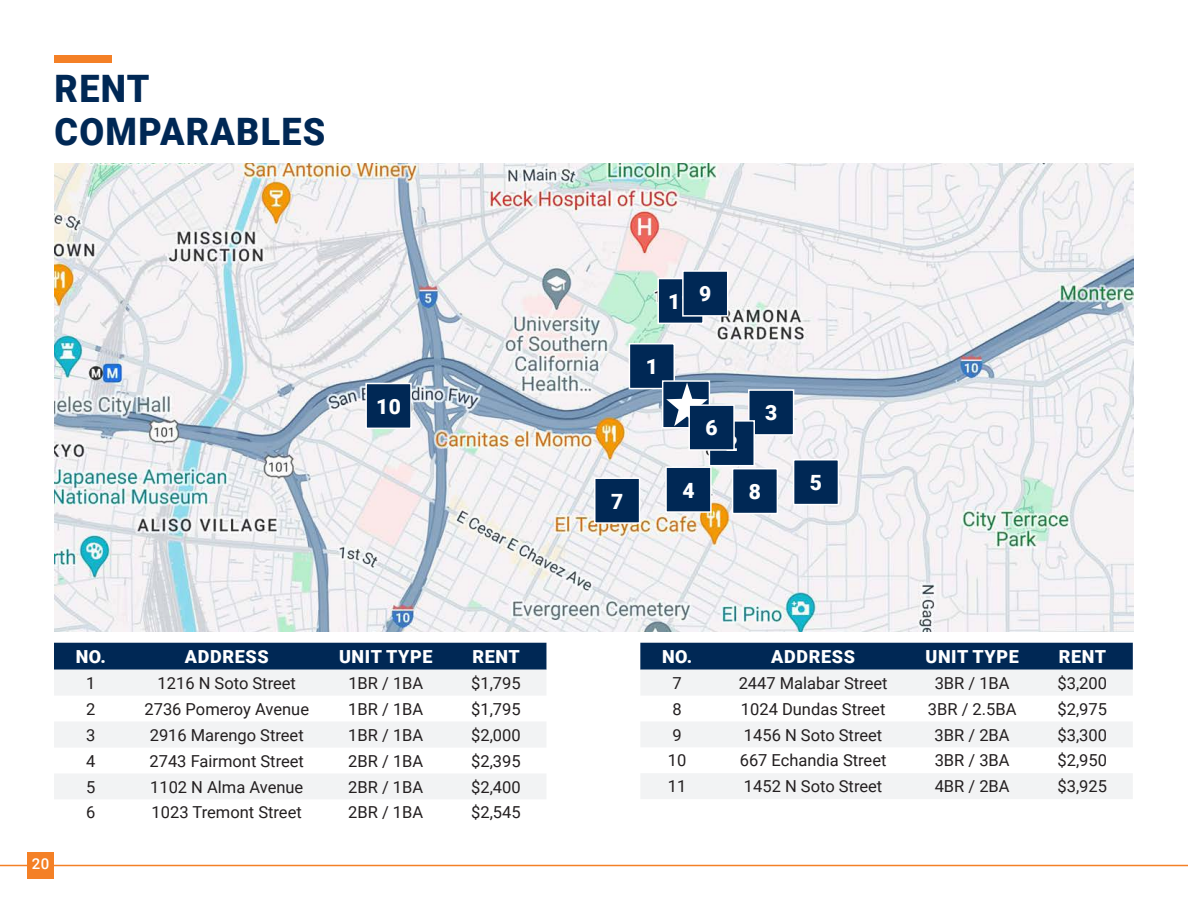
<style>
.page{position:relative;width:1188px;height:918px;background:#fff}
.page>*{position:absolute;margin:0;border:0;box-sizing:border-box;transform-origin:0 0}
.Page_Title_Bold{font:900 37.8px "Roboto";letter-spacing:.035em;color:#002855;scale:.95 1}
.Comps_-_Header{font:900 21px "Roboto";color:#fff}
.Header_-_Centered_-_White{font:900 18px "Roboto";letter-spacing:.035em;color:#fff}
.Table_Data_-_Centered{font:16.5px "Roboto";color:#231f20}
.t1{font:500 15px "Roboto";color:#fff}
</style>
<div class="page">
<hr style="left:0;top:865px;width:1188px;height:1px;background:#f48026">
<div style="left:27px;top:852px;width:27px;height:27px;background:#f48026"></div>
<img style="left:54px;top:163px;width:1080px;height:468px">
<div style="left:54px;top:55px;width:58px;height:7px;background:#f48026"></div>
<div style="left:749px;top:390px;width:45px;height:45px;background:#002855"></div>
<div style="left:748px;top:389px;width:46px;height:47px;border:2px solid #fff"></div>
<div style="left:595px;top:478px;width:45px;height:45px;background:#002855"></div>
<div style="left:594px;top:477px;width:46px;height:47px;border:2px solid #fff"></div>
<div style="left:709px;top:421px;width:45px;height:45px;background:#002855"></div>
<div style="left:709px;top:420px;width:46px;height:46px;border:2px solid #fff"></div>
<div style="left:629px;top:344px;width:45px;height:45px;background:#002855"></div>
<div style="left:629px;top:343px;width:46px;height:46px;border:2px solid #fff"></div>
<div style="left:666px;top:467px;width:45px;height:45px;background:#002855"></div>
<div style="left:665px;top:466px;width:47px;height:47px;border:2px solid #fff"></div>
<div style="left:662px;top:380px;width:48px;height:48px;background:#002855;border:1px solid #fff"></div>
<svg style="left:666px;top:383px;width:42px;height:43px"></svg>
<div style="left:794px;top:460px;width:44px;height:45px;background:#002855"></div>
<div style="left:793px;top:459px;width:46px;height:46px;border:2px solid #fff"></div>
<div style="left:689px;top:405px;width:45px;height:45px;background:#002855"></div>
<div style="left:688px;top:404px;width:47px;height:47px;border:2px solid #fff"></div>
<div style="left:733px;top:469px;width:44px;height:45px;background:#002855"></div>
<div style="left:732px;top:468px;width:46px;height:46px;border:2px solid #fff"></div>
<div style="left:54px;top:643px;width:492px;height:27px;background:#002855"></div>
<svg style="left:54px;top:670px;width:492px;height:129px;fill:#f2f3f4"></svg>
<div style="left:366px;top:383px;width:45px;height:45px;background:#002855"></div>
<div style="left:365px;top:383px;width:47px;height:46px;border:2px solid #fff"></div>
<div style="left:658px;top:279px;width:45px;height:44px;background:#002855"></div>
<div style="left:657px;top:278px;width:47px;height:46px;border:2px solid #fff"></div>
<div style="left:683px;top:271px;width:45px;height:45px;background:#002855"></div>
<div style="left:682px;top:270px;width:46px;height:47px;border:2px solid #fff"></div>
<div style="left:640px;top:643px;width:493px;height:27px;background:#002855"></div>
<svg style="left:641px;top:670px;width:492px;height:129px;fill:#f2f3f4"></svg>
<p class="Page_Title_Bold" style="left:55px;top:62px;width:101px">RENT</p>
<p class="Page_Title_Bold" style="left:55px;top:105px;width:287px">COMPARABLES</p>
<p class="Comps_-_Header" style="left:376px;top:392px;width:27px">10</p>
<p class="t1" style="left:32px;top:854px;width:19px">20</p>
<p class="Header_-_Centered_-_White" style="left:76px;top:644px;width:32px">NO.</p>
<p class="Header_-_Centered_-_White" style="left:185px;top:644px;width:85px">ADDRESS</p>
<p class="Header_-_Centered_-_White" style="left:339px;top:644px;width:95px">UNIT TYPE</p>
<p class="Header_-_Centered_-_White" style="left:473px;top:644px;width:49px">RENT</p>
<p class="Table_Data_-_Centered" style="left:86px;top:671px;width:11px">1</p>
<p class="Table_Data_-_Centered" style="left:158px;top:671px;width:140px">1216 N Soto Street</p>
<p class="Table_Data_-_Centered" style="left:348px;top:671px;width:77px">1BR / 1BA</p>
<p class="Table_Data_-_Centered" style="left:471px;top:671px;width:51px">$1,795</p>
<p class="Table_Data_-_Centered" style="left:86px;top:697px;width:11px">2</p>
<p class="Table_Data_-_Centered" style="left:144px;top:697px;width:166px">2736 Pomeroy Avenue</p>
<p class="Table_Data_-_Centered" style="left:348px;top:697px;width:77px">1BR / 1BA</p>
<p class="Table_Data_-_Centered" style="left:471px;top:697px;width:51px">$1,795</p>
<p class="Table_Data_-_Centered" style="left:86px;top:723px;width:11px">3</p>
<p class="Table_Data_-_Centered" style="left:150px;top:723px;width:156px">2916 Marengo Street</p>
<p class="Table_Data_-_Centered" style="left:348px;top:723px;width:77px">1BR / 1BA</p>
<p class="Table_Data_-_Centered" style="left:471px;top:723px;width:51px">$2,000</p>
<p class="Table_Data_-_Centered" style="left:86px;top:749px;width:11px">4</p>
<p class="Table_Data_-_Centered" style="left:150px;top:749px;width:156px">2743 Fairmont Street</p>
<p class="Table_Data_-_Centered" style="left:348px;top:749px;width:77px">2BR / 1BA</p>
<p class="Table_Data_-_Centered" style="left:471px;top:749px;width:51px">$2,395</p>
<p class="Table_Data_-_Centered" style="left:86px;top:775px;width:11px">5</p>
<p class="Table_Data_-_Centered" style="left:150px;top:775px;width:155px">1102 N Alma Avenue</p>
<p class="Table_Data_-_Centered" style="left:348px;top:775px;width:77px">2BR / 1BA</p>
<p class="Table_Data_-_Centered" style="left:471px;top:775px;width:51px">$2,400</p>
<p class="Table_Data_-_Centered" style="left:86px;top:801px;width:11px">6</p>
<p class="Table_Data_-_Centered" style="left:152px;top:801px;width:152px">1023 Tremont Street</p>
<p class="Table_Data_-_Centered" style="left:348px;top:801px;width:77px">2BR / 1BA</p>
<p class="Table_Data_-_Centered" style="left:471px;top:801px;width:51px">$2,545</p>
<p class="Comps_-_Header" style="left:611px;top:486px;width:14px">7</p>
<p class="Comps_-_Header" style="left:668px;top:287px;width:27px">11</p>
<p class="Comps_-_Header" style="left:699px;top:279px;width:14px">9</p>
<p class="Comps_-_Header" style="left:646px;top:352px;width:14px">1</p>
<p class="Comps_-_Header" style="left:706px;top:413px;width:14px">6</p>
<p class="Comps_-_Header" style="left:726px;top:429px;width:14px">2</p>
<p class="Comps_-_Header" style="left:765px;top:398px;width:14px">3</p>
<p class="Comps_-_Header" style="left:682px;top:475px;width:14px">4</p>
<p class="Comps_-_Header" style="left:810px;top:468px;width:14px">5</p>
<p class="Comps_-_Header" style="left:749px;top:477px;width:14px">8</p>
<p class="Header_-_Centered_-_White" style="left:662px;top:644px;width:32px">NO.</p>
<p class="Header_-_Centered_-_White" style="left:771px;top:644px;width:85px">ADDRESS</p>
<p class="Header_-_Centered_-_White" style="left:925px;top:644px;width:95px">UNIT TYPE</p>
<p class="Header_-_Centered_-_White" style="left:1059px;top:644px;width:49px">RENT</p>
<p class="Table_Data_-_Centered" style="left:672px;top:671px;width:11px">7</p>
<p class="Table_Data_-_Centered" style="left:739px;top:671px;width:150px">2447 Malabar Street</p>
<p class="Table_Data_-_Centered" style="left:935px;top:671px;width:77px">3BR / 1BA</p>
<p class="Table_Data_-_Centered" style="left:1058px;top:671px;width:51px">$3,200</p>
<p class="Table_Data_-_Centered" style="left:672px;top:697px;width:11px">8</p>
<p class="Table_Data_-_Centered" style="left:741px;top:697px;width:146px">1024 Dundas Street</p>
<p class="Table_Data_-_Centered" style="left:928px;top:697px;width:90px">3BR / 2.5BA</p>
<p class="Table_Data_-_Centered" style="left:1058px;top:697px;width:51px">$2,975</p>
<p class="Table_Data_-_Centered" style="left:672px;top:723px;width:11px">9</p>
<p class="Table_Data_-_Centered" style="left:744px;top:723px;width:140px">1456 N Soto Street</p>
<p class="Table_Data_-_Centered" style="left:935px;top:723px;width:77px">3BR / 2BA</p>
<p class="Table_Data_-_Centered" style="left:1058px;top:723px;width:51px">$3,300</p>
<p class="Table_Data_-_Centered" style="left:668px;top:749px;width:20px">10</p>
<p class="Table_Data_-_Centered" style="left:740px;top:749px;width:148px">667 Echandia Street</p>
<p class="Table_Data_-_Centered" style="left:935px;top:749px;width:77px">3BR / 3BA</p>
<p class="Table_Data_-_Centered" style="left:1058px;top:749px;width:51px">$2,950</p>
<p class="Table_Data_-_Centered" style="left:668px;top:775px;width:20px">11</p>
<p class="Table_Data_-_Centered" style="left:744px;top:775px;width:140px">1452 N Soto Street</p>
<p class="Table_Data_-_Centered" style="left:935px;top:775px;width:77px">4BR / 2BA</p>
<p class="Table_Data_-_Centered" style="left:1058px;top:775px;width:51px">$3,925</p>
</div>
